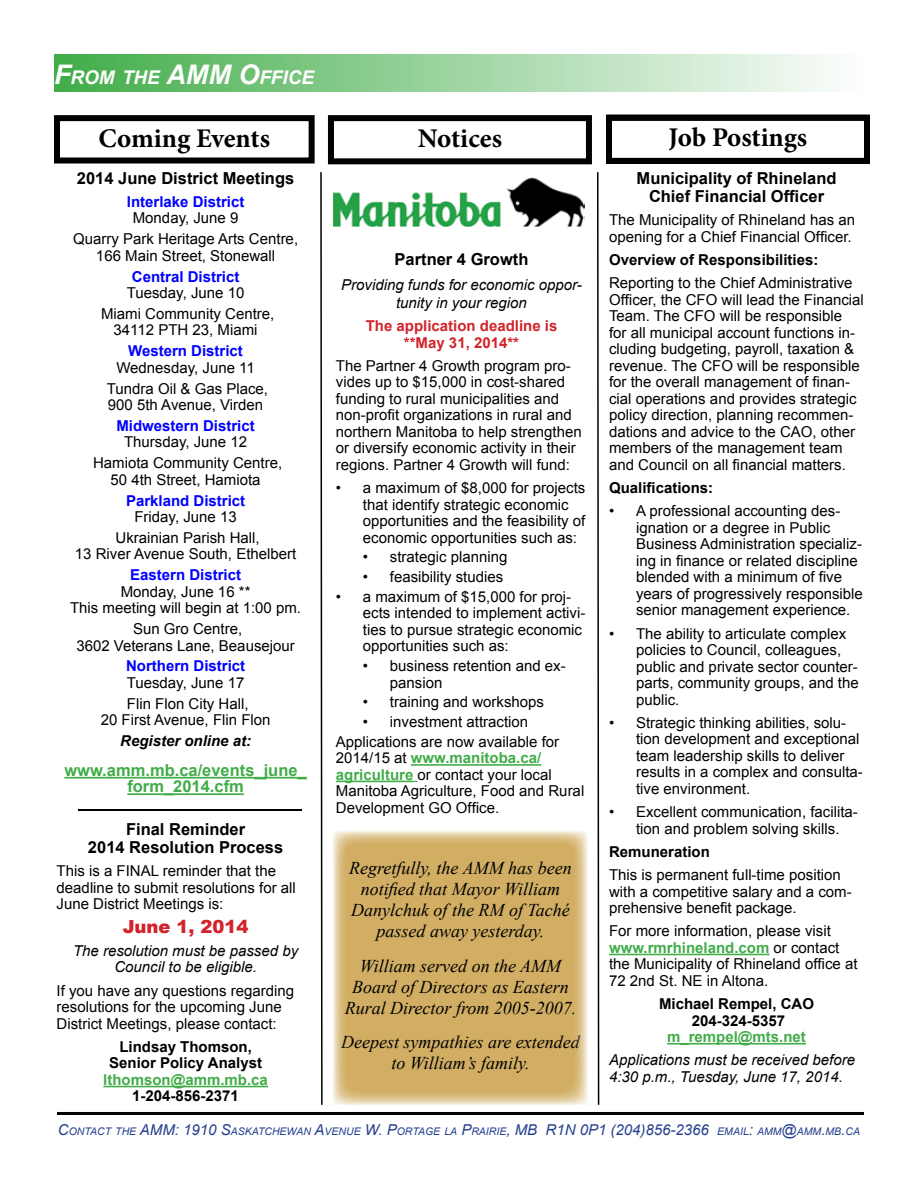
<style>
.page{position:relative;width:918px;height:1188px;background:#fff}
.page>*{position:absolute;margin:0;border:0;box-sizing:border-box;transform-origin:0 0}
.t1{font:700 27px "Minion Pro";letter-spacing:-.005em;color:#000}
.t2{font:italic 700 18.9px "Arial";color:#fff}
.t3{font:italic 18px/21px "Times New Roman";color:#000;text-align:center}
.t4{font:900 18px "Arial";color:#d2232a}
.t5{font:700 16.5px/18px "Arial";color:#000;text-align:center}
.t6{font:700 16.5px/16.5px "Arial";color:#41ad49;text-align:center}
.t7{font:15px/16.5px "Arial";color:#000}
.t8{font:italic 15px/16.5px "Arial";color:#000;text-align:center}
.t9{font:700 15px/16.5px "Arial";color:#000;text-align:center}
.t10{font:700 15px "Arial";color:#00f}
.t11{font:700 15px/16.5px "Arial";color:#d2232a;text-align:center}
.t12{font:700 15px "Arial";color:#41ad49}
.t13{font:italic 700 15px "Arial";color:#000}
.t14{font:italic 10.5px "Arial";color:#25408f}
.s1{font-size:27px}
.s2{font-weight:700;color:#41ad49}
.s3{font-size:15px}
</style>
<div class="page">
<div style="left:328px;top:115px;width:264px;height:49px;border:6px solid #000"></div>
<div style="left:54px;top:115px;width:261px;height:49px;border:6px solid #000"></div>
<div style="left:606px;top:115px;width:264px;height:49px;border:6px solid #000"></div>
<hr style="left:57px;top:1112px;width:807px;height:3px;background:#000">
<hr style="left:64px;top:777px;width:243px;height:2px;background:#41ad49">
<hr style="left:127px;top:793px;width:117px;height:2px;background:#41ad49">
<hr style="left:103px;top:1086px;width:165px;height:1px;background:#41ad49">
<hr style="left:411px;top:764px;width:130px;height:2px;background:#41ad49">
<hr style="left:336px;top:781px;width:77px;height:1px;background:#41ad49">
<hr style="left:609px;top:954px;width:160px;height:1px;background:#41ad49">
<hr style="left:667px;top:1043px;width:139px;height:2px;background:#41ad49">
<div style="left:54px;top:54px;width:810px;height:38px;background:linear-gradient(to right,#40ac48,#fdfefd)"></div>
<img style="left:333px;top:178px;width:252px;height:49px">
<svg style="left:320px;top:172px;width:3px;height:933px"></svg>
<svg style="left:597px;top:172px;width:3px;height:933px"></svg>
<div style="left:333px;top:831px;width:255px;height:274px;background:#d1ae63"></div>
<hr style="left:79px;top:810px;width:223px;height:1px;background:#000">
<p class="t2" style="left:54px;top:65px;width:261px"><span class="s1">F</span>ROM THE <span class="s1">AMM O</span>FFICE</p>
<h1 class="t1" style="left:99px;top:119px;width:173px">Coming Events</h1>
<h1 class="t1" style="left:418px;top:119px;width:86px">Notices</h1>
<h1 class="t1" style="left:669px;top:119px;width:140px">Job Postings</h1>
<p class="t5" style="left:77px;top:169px;width:219px">2014 June District Meetings</p>
<p class="t10" style="left:127px;top:192px;width:119px">Interlake District</p>
<p class="t7" style="left:73px;top:208px;width:227px;line-height:20.9px;text-align:center">Monday, June 9<br>Quarry Park Heritage Arts Centre,</p>
<p class="t7" style="left:96px;top:247px;width:181px">166 Main Street, Stonewall</p>
<p class="t10" style="left:132px;top:266px;width:109px">Central District</p>
<p class="t7" style="left:101px;top:283px;width:175px;line-height:20.9px;text-align:center">Tuesday, June 10<br>Miami Community Centre,</p>
<p class="t7" style="left:114px;top:322px;width:145px">34112 PTH 23, Miami</p>
<p class="t10" style="left:128px;top:341px;width:116px">Western District</p>
<p class="t7" style="left:107px;top:357px;width:163px;line-height:20.9px;text-align:center">Wednesday, June 11<br>Tundra Oil &amp; Gas Place,</p>
<p class="t7" style="left:108px;top:397px;width:157px">900 5th Avenue, Virden</p>
<p class="t10" style="left:116px;top:416px;width:140px">Midwestern District</p>
<p class="t7" style="left:93px;top:432px;width:191px;line-height:20.9px;text-align:center">Thursday, June 12<br>Hamiota Community Centre,</p>
<p class="t7" style="left:111px;top:471px;width:152px">50 4th Street, Hamiota</p>
<p class="t10" style="left:126px;top:490px;width:121px">Parkland District</p>
<p class="t7" style="left:116px;top:507px;width:146px;line-height:20.9px;text-align:center">Friday, June 13<br>Ukrainian Parish Hall,</p>
<p class="t7" style="left:75px;top:546px;width:223px">13 River Avenue South, Ethelbert</p>
<p class="t10" style="left:130px;top:565px;width:112px">Eastern District</p>
<p class="t7" style="left:70px;top:583px;width:232px;text-align:center">Monday, June 16 **<br>This meeting will begin at 1:00 pm.</p>
<p class="t7" style="left:76px;top:621px;width:220px;text-align:center">Sun Gro Centre,<br>3602 Veterans Lane, Beausejour</p>
<p class="t10" style="left:126px;top:656px;width:121px">Northern District</p>
<p class="t7" style="left:127px;top:672px;width:123px;line-height:20.9px">Tuesday, June 17<br>Flin Flon City Hall,</p>
<p class="t7" style="left:101px;top:712px;width:171px">20 First Avenue, Flin Flon</p>
<p class="t13" style="left:120px;top:731px;width:132px">Register online at:</p>
<p class="t6" style="left:64px;top:762px;width:244px">www.amm.mb.ca/events_june_ form_2014.cfm</p>
<p class="t5" style="left:88px;top:821px;width:197px">Final Reminder<br>2014 Resolution Process</p>
<p class="t7" style="left:57px;top:863px;width:241px">This is a FINAL reminder that the deadline to submit resolutions for all<br>June District Meetings is:</p>
<p class="t4" style="left:123px;top:913px;width:127px">June 1, 2014</p>
<p class="t8" style="left:73px;top:943px;width:227px">The resolution must be passed by<br>Council to be eligible.</p>
<p class="t7" style="left:57px;top:982px;width:239px">If you have any questions regarding resolutions for the upcoming June<br>District Meetings, please contact:</p>
<p class="t9" style="left:109px;top:1039px;width:154px">Lindsay Thomson,<br>Senior Policy Analyst</p>
<p class="t12" style="left:103px;top:1070px;width:166px">lthomson@amm.mb.ca</p>
<p class="t9" style="left:132px;top:1088px;width:108px">1-204-856-2371</p>
<p class="t5" style="left:395px;top:251px;width:135px">Partner 4 Growth</p>
<p class="t8" style="left:341px;top:276px;width:242px;line-height:18px">Providing funds for economic oppor&shy;tunity in your region</p>
<p class="t11" style="left:366px;top:318px;width:193px">The application deadline is **May 31, 2014**</p>
<p class="t7" style="left:336px;top:358px;width:247px">The Partner 4 Growth program pro&shy;vides up to $15,000 in cost-shared funding to rural municipalities and non-profit organizations in rural and northern Manitoba to help strengthen or diversify economic activity in their regions. Partner 4 Growth will fund:</p>
<p class="t7" style="left:363px;top:480px;width:224px;text-indent:-27px">• a maximum of $8,000 for projects that identify strategic economic opportunities and the feasibility of economic opportunities such as:</p>
<p class="t7" style="left:363px;top:549px;width:146px">• strategic planning</p>
<p class="t7" style="left:363px;top:569px;width:142px">• feasibility studies</p>
<p class="t7" style="left:363px;top:589px;width:224px;text-indent:-27px">• a maximum of $15,000 for proj&shy;ects intended to implement activi&shy;ties to pursue strategic economic opportunities such as:</p>
<p class="t7" style="left:390px;top:658px;width:177px;text-indent:-27px">• business retention and ex&shy;pansion</p>
<p class="t7" style="left:363px;top:694px;width:183px">• training and workshops</p>
<p class="t7" style="left:336px;top:712px;width:225px;line-height:19.8px;text-align:center">• investment attraction<br>Applications are now available for</p>
<p class="t7" style="left:336px;top:750px;width:250px">2014/15 at <span class="s2">www.manitoba.ca/ agriculture</span> or contact your local<br>Manitoba Agriculture, Food and Rural<br>Development GO Office.</p>
<p class="t3" style="left:349px;top:857px;width:224px">Regretfully, the AMM has been notified that Mayor William<br>Danylchuk of the RM of Taché passed away yesterday.</p>
<p class="t3" style="left:345px;top:955px;width:233px">William served on the AMM<br>Board of Directors as Eastern<br>Rural Director from 2005-2007.</p>
<p class="t3" style="left:341px;top:1031px;width:240px">Deepest sympathies are extended to William’s family.</p>
<p class="t5" style="left:637px;top:170px;width:201px">Municipality of Rhineland<br>Chief Financial Officer</p>
<p class="t7" style="left:609px;top:212px;width:247px">The Municipality of Rhineland has an opening for a Chief Financial Officer.</p>
<p class="t9" style="left:609px;top:252px;width:211px">Overview of Responsibilities:</p>
<p class="t7" style="left:609px;top:275px;width:256px">Reporting to the Chief Administrative Officer, the CFO will lead the Financial Team. The CFO will be responsible<br>for all municipal account functions in&shy;cluding budgeting, payroll, taxation &amp; revenue. The CFO will be responsible for the overall management of finan&shy;cial operations and provides strategic policy direction, planning recommen&shy;dations and advice to the CAO, other members of the management team and Council on all financial matters.</p>
<p class="t9" style="left:609px;top:480px;width:106px">Qualifications:</p>
<p class="t7" style="left:636px;top:503px;width:228px;text-indent:-27px">• A professional accounting des&shy;ignation or a degree in Public Business Administration specializ&shy;ing in finance or related discipline blended with a minimum of five years of progressively responsible senior management experience.</p>
<p class="t7" style="left:636px;top:625px;width:224px;text-indent:-27px">• The ability to articulate complex policies to Council, colleagues, public and private sector counter&shy;parts, community groups, and the public.</p>
<p class="t7" style="left:636px;top:715px;width:228px;text-indent:-27px">• Strategic thinking abilities, solu&shy;tion development and exceptional team leadership skills to deliver results in a complex and consulta&shy;tive environment.</p>
<p class="t7" style="left:609px;top:804px;width:250px;text-align:center">• Excellent communication, facilita&shy;tion and problem solving skills.</p>
<p class="t9" style="left:609px;top:844px;width:102px">Remuneration</p>
<p class="t7" style="left:609px;top:867px;width:244px">This is permanent full-time position with a competitive salary and a com&shy;prehensive benefit package.</p>
<p class="t7" style="left:609px;top:923px;width:250px">For more information, please visit <span class="s2">www.rmrhineland.com</span> or contact the Municipality of Rhineland office at<br>72 2nd St. NE in Altona.</p>
<p class="t9" style="left:659px;top:996px;width:157px">Michael Rempel, CAO<br>204-324-5357</p>
<p class="t12" style="left:667px;top:1027px;width:140px">m_rempel@mts.net</p>
<p class="t8" style="left:609px;top:1052px;width:247px;text-align:left">Applications must be received before<br>4:30 p.m., Tuesday, June 17, 2014.</p>
<p class="t14" style="left:58px;top:1125px;width:804px"><span class="s3">C</span>ONTACT THE <span class="s3">AMM: 1910 S</span>ASKATCHEWAN <span class="s3">A</span>VENUE <span class="s3">W. P</span>ORTAGE LA <span class="s3">P</span>RAIRIE<span class="s3">, MB R1N 0P1 (204)856-2366</span> EMAIL<span class="s3">:</span> AMM<span class="s3">@</span>AMM<span class="s3">.</span>MB <span class="s3">.</span>CA</p>
</div>
